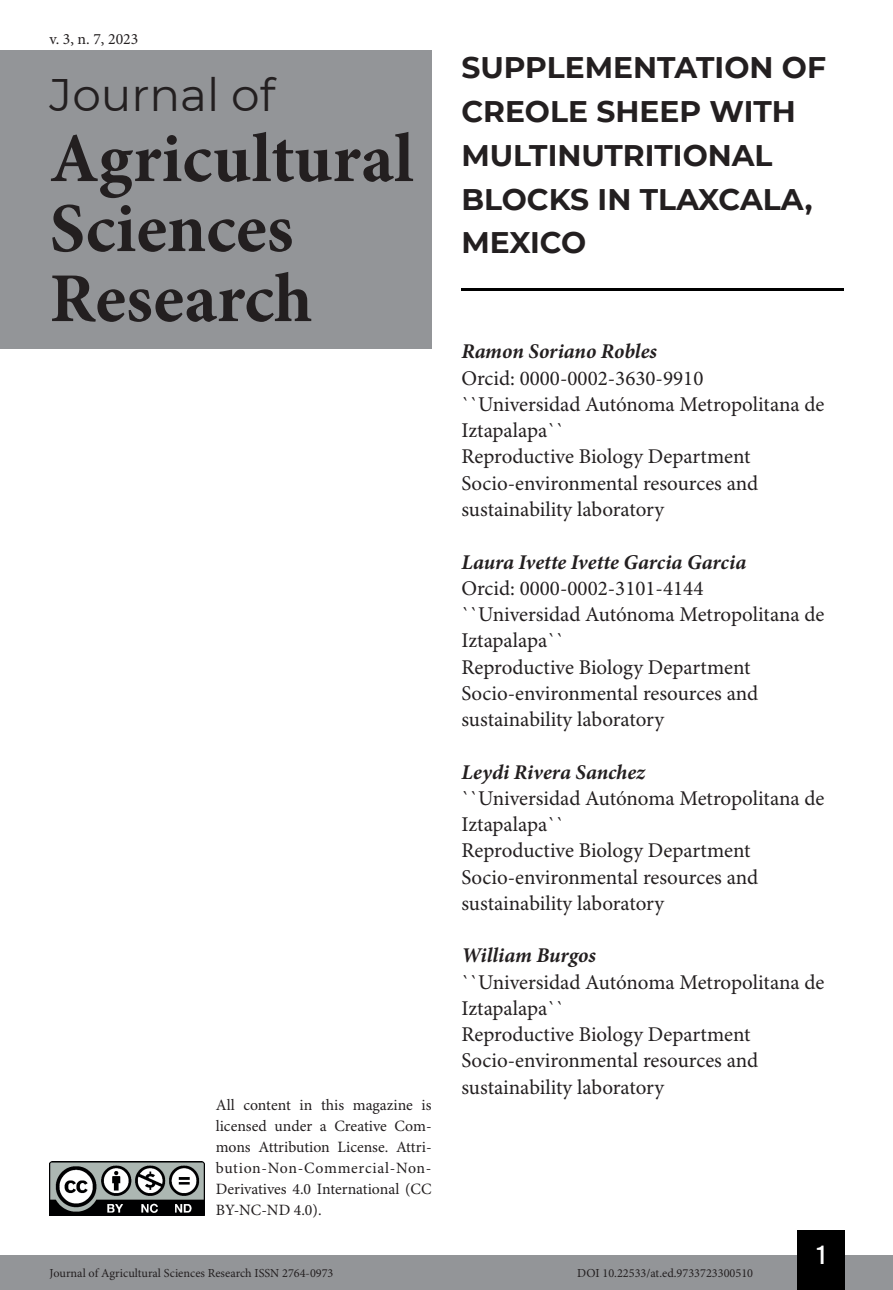
<style>
.page{position:relative;width:893px;height:1290px;background:#fff}
.page>*{position:absolute;margin:0;border:0;box-sizing:border-box;transform-origin:0 0}
.t1{font:700 70px/70px "Minion Pro";color:#231f20}
.t2{font:45.5px "Montserrat";color:#231f20}
.t3{font:700 29.75px/43.8px "Montserrat";color:#231f20}
.t4{font:26.25px "Bebas Kai";color:#fff}
.t5{font:21px/26.2px "Minion Pro";color:#231f20}
.t6{font:italic 700 21px "Minion Pro";color:#231f20}
.t7{font:15.75px/21px "Minion Pro";color:#231f20;text-align:justify}
.t8{font:12.25px "Minion Pro";color:#231f20}
</style>
<div class="page">
<div style="left:0;top:1255px;width:893px;height:35px;background:#939598"></div>
<div style="left:797px;top:1230px;width:48px;height:60px;background:#000"></div>
<img style="left:50px;top:1161px;width:154px;height:54px">
<div style="left:0;top:50px;width:432px;height:298px;background:#939598"></div>
<hr style="left:461px;top:288px;width:382px;height:2px;background:#000">
<p class="t7" style="left:50px;top:29px;width:90px">v. 3, n. 7, 2023</p>
<h2 class="t2" style="left:50px;top:64px;width:227px">Journal of</h2>
<h1 class="t1" style="left:50px;top:123px;width:366px">Agricultural<br>Sciences<br>Research</h1>
<p class="t7" style="left:216px;top:1095px;width:217px">All content in this magazine is licensed under a Creative Com&shy;mons Attribution License. Attri&shy;bution-Non-Commercial-Non-Derivatives 4.0 International (CC BY-NC-ND 4.0).</p>
<h3 class="t3" style="left:461px;top:44px;width:366px">SUPPLEMENTATION OF<br>CREOLE SHEEP WITH<br>MULTINUTRITIONAL<br>BLOCKS IN TLAXCALA,<br>MEXICO</h3>
<p class="t6" style="left:461px;top:337px;width:197px">Ramon Soriano Robles</p>
<p class="t5" style="left:461px;top:366px;width:365px">Orcid: 0000-0002-3630-9910 ``Universidad Autónoma Metropolitana de<br>Iztapalapa``<br>Reproductive Biology Department<br>Socio-environmental resources and sustainability laboratory</p>
<p class="t6" style="left:461px;top:547px;width:286px">Laura Ivette Ivette Garcia Garcia</p>
<p class="t5" style="left:461px;top:576px;width:365px">Orcid: 0000-0002-3101-4144 ``Universidad Autónoma Metropolitana de<br>Iztapalapa``<br>Reproductive Biology Department<br>Socio-environmental resources and sustainability laboratory</p>
<p class="t6" style="left:461px;top:757px;width:185px">Leydi Rivera Sanchez</p>
<p class="t5" style="left:461px;top:786px;width:365px">``Universidad Autónoma Metropolitana de<br>Iztapalapa``<br>Reproductive Biology Department<br>Socio-environmental resources and sustainability laboratory</p>
<p class="t6" style="left:461px;top:940px;width:136px">William Burgos</p>
<p class="t5" style="left:461px;top:969px;width:365px">``Universidad Autónoma Metropolitana de<br>Iztapalapa``<br>Reproductive Biology Department<br>Socio-environmental resources and sustainability laboratory</p>
<p class="t4" style="left:817px;top:1241px;width:10px">1</p>
<p class="t8" style="left:50px;top:1266px;width:285px">Journal of Agricultural Sciences Research ISSN 2764-0973</p>
<p class="t8" style="left:577px;top:1266px;width:177px">DOI 10.22533/at.ed.9733723300510</p>
</div>
